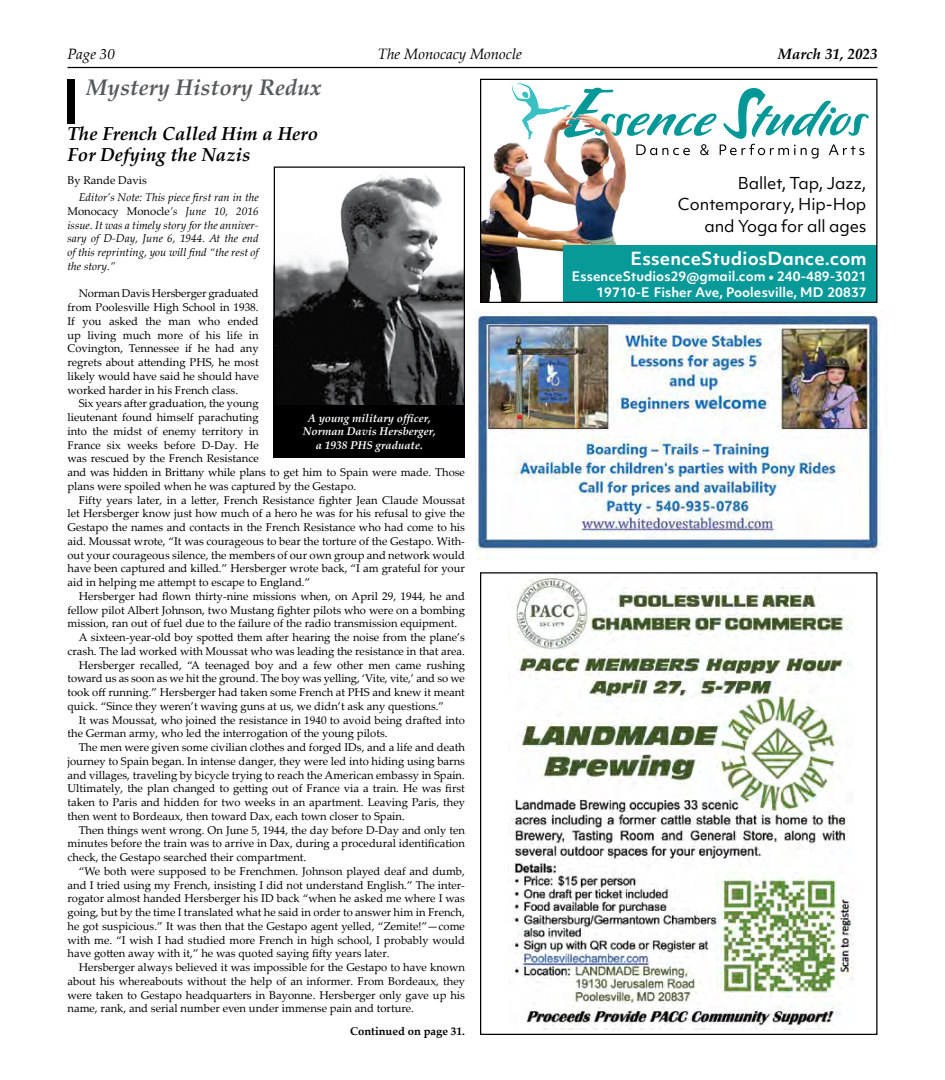
<style>
.page{position:relative;width:945px;height:1080px;background:#fff}
.page>*{position:absolute;margin:0;border:0;box-sizing:border-box;transform-origin:0 0}
.t1{font:italic 700 22.5px "Palatino Linotype";color:#58595b}
.t2{font:italic 700 18.75px/21.2px "Palatino Linotype";color:#000}
.t3{font:700 17.38px "Objektiv Mk 1";letter-spacing:.01em;color:#fff}
.t4{font:15.75px/21.2px "Objektiv Mk 1";letter-spacing:-.005em;color:#000;text-align:right}
.t5{font:italic 15px "Palatino Linotype";color:#000}
.t6{font:italic 700 15px "Palatino Linotype";color:#000}
.t7{font:700 12.62px/15.8px "Objektiv Mk 1";letter-spacing:.005em;color:#fff;text-align:right}
.t8{font:11.25px/13.8px "Palatino Linotype";color:#000;text-align:justify}
.t9{font:italic 11.25px/13.8px "Palatino Linotype";color:#000;text-align:justify}
.t10{font:italic 700 11.25px/13.8px "Palatino Linotype";color:#fff;text-align:center}
.t11{font:700 11.25px "Palatino Linotype";color:#000}
.s1{font-style:normal}
.s2{font-size:15.75px}
</style>
<div class="page">
<hr style="left:68px;top:67px;width:810px;height:1px;background:#000">
<div style="left:68px;top:79px;width:7px;height:45px;background:#000"></div>
<img style="left:511px;top:575px;width:342px;height:454px">
<img style="left:475px;top:309px;width:412px;height:250px">
<svg style="left:512px;top:83px;width:357px;height:76px"></svg>
<img style="left:482px;top:102px;width:212px;height:199px">
<div style="left:564px;top:246px;width:313px;height:56px;background:#089999"></div>
<div style="left:480px;top:79px;width:398px;height:224px;border:1px solid #000"></div>
<img style="left:276px;top:174px;width:187px;height:231px">
<div style="left:274px;top:167px;width:191px;height:240px;border:1px solid #000"></div>
<div style="left:274px;top:405px;width:191px;height:53px;background:#000"></div>
<h3 class="t5" style="left:68px;top:43px;width:49px">Page 30</h3>
<h3 class="t5" style="left:378px;top:43px;width:146px">The Monocacy Monocle</h3>
<h3 class="t6" style="left:778px;top:43px;width:101px">March 31, 2023</h3>
<h1 class="t1" style="left:86px;top:72px;width:237px">Mystery History Redux</h1>
<h2 class="t2" style="left:68px;top:122px;width:252px">The French Called Him a Hero<br>For Defying the Nazis</h2>
<p class="t8" style="left:68px;top:173px;width:81px">By Rande Davis</p>
<p class="t9" style="left:68px;top:190px;width:193px;text-indent:11px">Editor’s Note: This piece first ran in the <span class="s1">Monocacy Monocle</span>’s June 10, 2016 issue. It was a timely story for the anniver&shy;sary of D-Day, June 6, 1944. At the end of this reprinting, you will find “the rest of the story.”</p>
<p class="t8" style="left:68px;top:286px;width:193px;text-indent:11px">Norman Davis Hersberger graduated from Poolesville High School in 1938.<br>If you asked the man who ended up living much more of his life in Covington, Tennessee if he had any regrets about attending PHS, he most likely would have said he should have worked harder in his French class.</p>
<p class="t8" style="left:68px;top:396px;width:399px;text-align:left;text-indent:11px">Six years after graduation, the young<br>lieutenant found himself parachuting<br>into the midst of enemy territory in<br>France six weeks before D-Day. He<br>was rescued by the French Resistance<br>and was hidden in Brittany while plans to get him to Spain were made. Those plans were spoiled when he was captured by the Gestapo.</p>
<p class="t8" style="left:68px;top:493px;width:399px;text-indent:11px">Fifty years later, in a letter, French Resistance fighter Jean Claude Moussat let Hersberger know just how much of a hero he was for his refusal to give the Gestapo the names and contacts in the French Resistance who had come to his aid. Moussat wrote, “It was courageous to bear the torture of the Gestapo. With&shy;out your courageous silence, the members of our own group and network would have been captured and killed.” Hersberger wrote back, “I am grateful for your aid in helping me attempt to escape to England.”</p>
<p class="t8" style="left:79px;top:589px;width:388px">Hersberger had flown thirty-nine missions when, on April 29, 1944, he and</p>
<p class="t8" style="left:68px;top:603px;width:399px">fellow pilot Albert Johnson, two Mustang fighter pilots who were on a bombing</p>
<p class="t8" style="left:68px;top:616px;width:391px">mission, ran out of fuel due to the failure of the radio transmission equipment.</p>
<p class="t8" style="left:79px;top:630px;width:388px">A sixteen-year-old boy spotted them after hearing the noise from the plane’s</p>
<p class="t8" style="left:68px;top:644px;width:399px">crash. The lad worked with Moussat who was leading the resistance in that area.</p>
<p class="t8" style="left:79px;top:657px;width:388px">Hersberger recalled, “A teenaged boy and a few other men came rushing</p>
<p class="t8" style="left:68px;top:671px;width:399px">toward us as soon as we hit the ground. The boy was yelling, ‘Vite, vite,’ and so we</p>
<p class="t8" style="left:68px;top:685px;width:399px">took off running.” Hersberger had taken some French at PHS and knew it meant</p>
<p class="t8" style="left:68px;top:699px;width:378px">quick. “Since they weren’t waving guns at us, we didn’t ask any questions.”</p>
<p class="t8" style="left:79px;top:712px;width:388px">It was Moussat, who joined the resistance in 1940 to avoid being drafted into</p>
<p class="t8" style="left:68px;top:726px;width:322px">the German army, who led the interrogation of the young pilots.</p>
<p class="t8" style="left:79px;top:740px;width:388px">The men were given some civilian clothes and forged IDs, and a life and death</p>
<p class="t8" style="left:68px;top:754px;width:399px">journey to Spain began. In intense danger, they were led into hiding using barns</p>
<p class="t8" style="left:68px;top:767px;width:399px">and villages, traveling by bicycle trying to reach the American embassy in Spain.</p>
<p class="t8" style="left:68px;top:781px;width:399px">Ultimately, the plan changed to getting out of France via a train. He was first</p>
<p class="t8" style="left:68px;top:795px;width:399px">taken to Paris and hidden for two weeks in an apartment. Leaving Paris, they</p>
<p class="t8" style="left:68px;top:809px;width:339px">then went to Bordeaux, then toward Dax, each town closer to Spain.</p>
<p class="t8" style="left:79px;top:822px;width:388px">Then things went wrong. On June 5, 1944, the day before D-Day and only ten</p>
<p class="t8" style="left:68px;top:836px;width:399px">minutes before the train was to arrive in Dax, during a procedural identification</p>
<p class="t8" style="left:68px;top:850px;width:240px">check, the Gestapo searched their compartment.</p>
<p class="t8" style="left:79px;top:864px;width:388px">“We both were supposed to be Frenchmen. Johnson played deaf and dumb,</p>
<p class="t8" style="left:68px;top:877px;width:399px">and I tried using my French, insisting I did not understand English.” The inter-</p>
<p class="t8" style="left:68px;top:891px;width:399px">rogator almost handed Hersberger his ID back “when he asked me where I was</p>
<p class="t8" style="left:68px;top:905px;width:399px">going, but by the time I translated what he said in order to answer him in French,</p>
<p class="t8" style="left:68px;top:919px;width:399px">he got suspicious.” It was then that the Gestapo agent yelled, “Zemite!”—come</p>
<p class="t8" style="left:68px;top:932px;width:399px">with me. “I wish I had studied more French in high school, I probably would</p>
<p class="t8" style="left:68px;top:946px;width:324px">have gotten away with it,” he was quoted saying fifty years later.</p>
<p class="t8" style="left:79px;top:960px;width:388px">Hersberger always believed it was impossible for the Gestapo to have known</p>
<p class="t8" style="left:68px;top:974px;width:399px">about his whereabouts without the help of an informer. From Bordeaux, they</p>
<p class="t8" style="left:68px;top:987px;width:399px">were taken to Gestapo headquarters in Bayonne. Hersberger only gave up his</p>
<p class="t8" style="left:68px;top:1001px;width:348px">name, rank, and serial number even under immense pain and torture.</p>
<p class="t10" style="left:303px;top:410px;width:135px">A young military officer,<br>Norman Davis Hersberger, a 1938 PHS graduate.</p>
<p class="t11" style="left:350px;top:1023px;width:116px">Continued on page 31.</p>
<h3 class="t4" style="left:678px;top:173px;width:190px">Ballet, Tap, Jazz,<br>Contemporary, Hip-Hop and Yoga for all ages</h3>
<h3 class="t3" style="left:631px;top:246px;width:238px">EssenceStudiosDance.com</h3>
<p class="t7" style="left:572px;top:268px;width:296px">EssenceStudios29@gmail.com <span class="s2">•</span> 240-489-3021<br>19710-E Fisher Ave, Poolesville, MD 20837</p>
</div>
